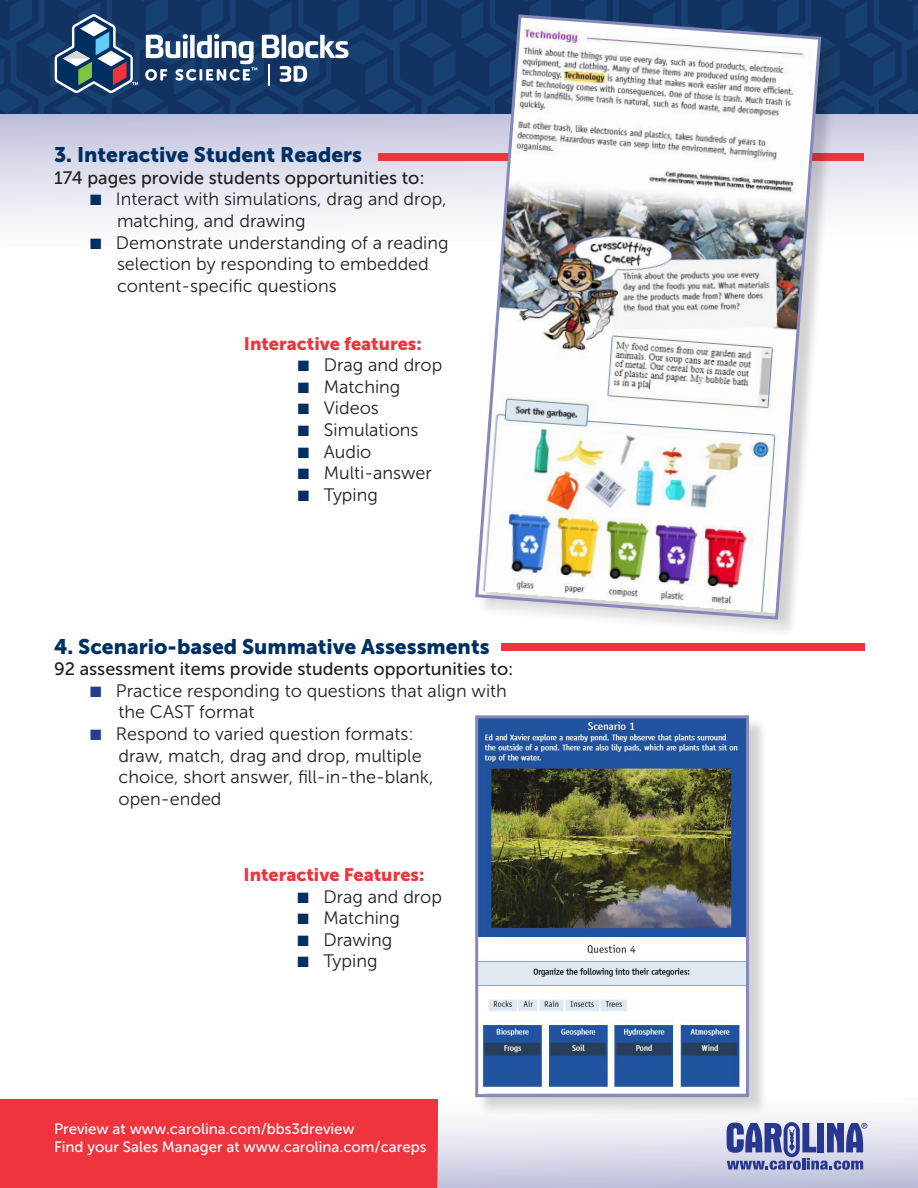
<style>
.page{position:relative;width:918px;height:1188px;background:#fff}
.page>*{position:absolute;margin:0;border:0;box-sizing:border-box;transform-origin:0 0}
.t1{font:21px "Museo Sans 900";color:#003062}
.t2{font:18px/21.6px "Museo Sans 300";color:#231f20}
.t3{font:18px "Museo Sans 500";color:#231f20}
.t4{font:18px "Museo Sans 900";color:#ee343d}
.t5{font:15px "Museo Sans 500";color:#fff}
.s1{color:#003062}
.s2{color:#253f8e}
</style>
<div class="page">
<svg style="left:0;top:113px;width:918px;height:111px"></svg>
<div style="left:0;top:1099px;width:437px;height:89px;background:#ee343d"></div>
<div style="left:437px;top:1097px;width:481px;height:91px;background:linear-gradient(to bottom,#fff,#c1c2dc)"></div>
<svg style="left:727px;top:1122px;width:140px;height:48px;background:#7b84ba"></svg>
<svg style="left:0;top:0;width:918px;height:113px;background:#244672"></svg>
<div style="left:378px;top:153px;width:486px;height:8px;background:#ee343d"></div>
<div style="left:501px;top:643px;width:363px;height:7px;background:#ee343d"></div>
<div style="left:478px;top:17px;width:361px;height:621px;background:#231f20;opacity:.2"></div>
<img style="left:474px;top:13px;width:349px;height:608px">
<div style="left:477px;top:718px;width:290px;height:398px;background:#231f20;opacity:.2"></div>
<img style="left:479px;top:719px;width:266px;height:374px">
<div style="left:475px;top:715px;width:274px;height:382px;border:3px solid #8688ba"></div>
<p class="t1" style="left:54px;top:143px;width:310px">3. Interactive Student Readers</p>
<p class="t3" style="left:54px;top:168px;width:372px">174 pages provide students opportunities to:</p>
<p class="t2" style="left:117px;top:188px;width:331px;text-indent:-27px"><span class="s1">■</span> Interact with simulations, drag and drop, matching, and drawing</p>
<p class="t2" style="left:117px;top:232px;width:333px;text-indent:-27px"><span class="s1">■</span> Demonstrate understanding of a reading selection by responding to embedded content-specific questions</p>
<p class="t4" style="left:244px;top:333px;width:179px">Interactive features:</p>
<p class="t2" style="left:298px;top:354px;width:146px"><span class="s1">■</span> Drag and drop</p>
<p class="t2" style="left:298px;top:376px;width:104px"><span class="s1">■</span> Matching</p>
<p class="t2" style="left:298px;top:398px;width:82px"><span class="s1">■</span> Videos</p>
<p class="t2" style="left:298px;top:419px;width:122px"><span class="s1">■</span> Simulations</p>
<p class="t2" style="left:298px;top:441px;width:75px"><span class="s1">■</span> Audio</p>
<p class="t2" style="left:298px;top:462px;width:135px"><span class="s1">■</span> Multi-answer</p>
<p class="t2" style="left:298px;top:484px;width:82px"><span class="s1">■</span> Typing</p>
<p class="t1" style="left:54px;top:634px;width:437px">4. Scenario-based Summative Assessments</p>
<p class="t3" style="left:54px;top:659px;width:461px">92 assessment items provide students opportunities to:</p>
<p class="t2" style="left:118px;top:680px;width:390px;text-indent:-28px"><span class="s2">■</span> Practice responding to questions that align with the CAST format</p>
<p class="t2" style="left:118px;top:723px;width:316px;text-indent:-28px"><span class="s2">■</span> Respond to varied question formats: draw, match, drag and drop, multiple choice, short answer, fill-in-the-blank, open-ended</p>
<p class="t4" style="left:244px;top:864px;width:182px">Interactive Features:</p>
<p class="t2" style="left:298px;top:886px;width:146px"><span class="s1">■</span> Drag and drop</p>
<p class="t2" style="left:298px;top:907px;width:104px"><span class="s1">■</span> Matching</p>
<p class="t2" style="left:298px;top:929px;width:96px"><span class="s1">■</span> Drawing</p>
<p class="t2" style="left:298px;top:951px;width:82px"><span class="s1">■</span> Typing</p>
<p class="t5" style="left:54px;top:1120px;width:302px">Preview at www.carolina.com/bbs3dreview</p>
<p class="t5" style="left:54px;top:1138px;width:374px">Find your Sales Manager at www.carolina.com/careps</p>
</div>
